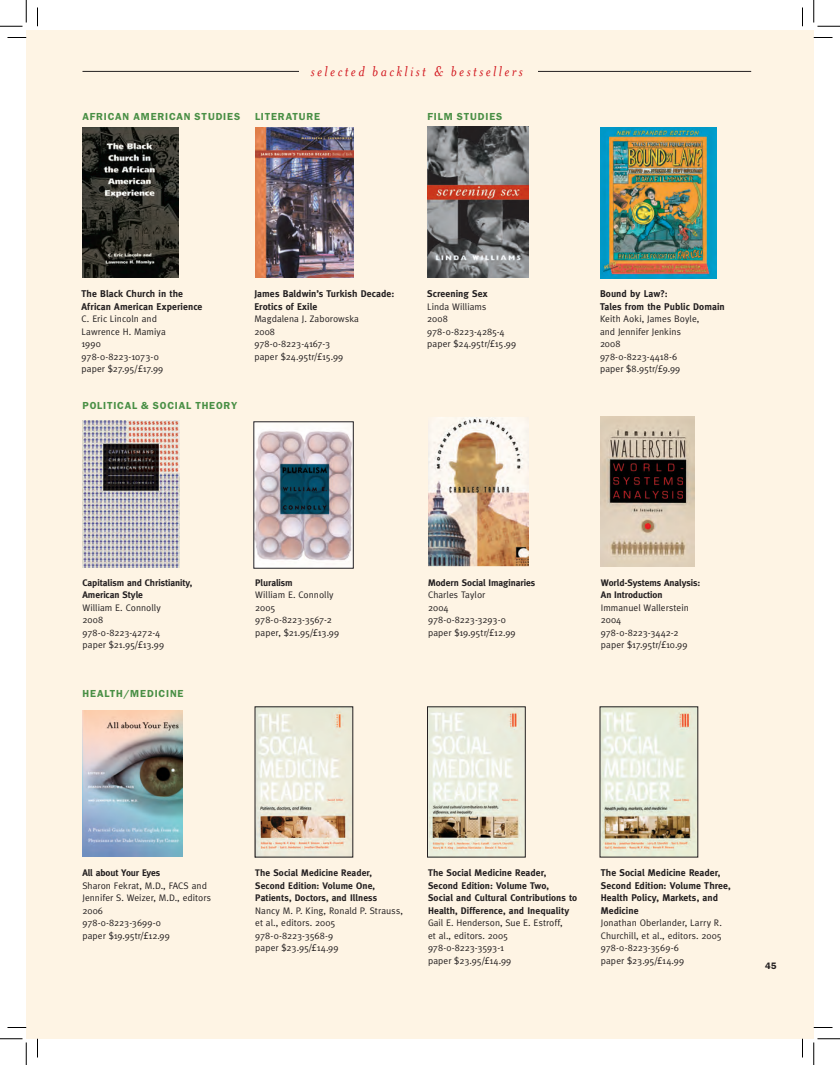
<style>
.page{position:relative;width:840px;height:1065px;background:#fff}
.page>*{position:absolute;margin:0;border:0;box-sizing:border-box;transform-origin:0 0}
.t1{font:italic 16.25px "Mrs Eaves";letter-spacing:.145em;color:#d2161e}
.t2{font:600 10.25px "Franklin Gothic";letter-spacing:.08em;color:#498f45}
.t3{font:700 9.75px/12.5px "Meta";letter-spacing:.01em;color:#231f20}
.t4{font:700 9.62px/12.5px "Meta";letter-spacing:.01em;color:#231f20}
.t5{font:9.5px/12.5px "Meta";letter-spacing:.005em;color:#231f20}
.t6{font:700 9.5px/12.5px "Meta";letter-spacing:.005em;color:#231f20}
.t7{font:600 9.38px "Franklin Gothic";color:#231f20}
</style>
<div class="page">
<div style="left:26px;top:30px;width:12px;height:1009px;background:#fef4e4"></div>
<div style="left:38px;top:30px;width:776px;height:1009px;background:#fef4e4"></div>
<img style="left:428px;top:126px;width:100px;height:151px">
<img style="left:600px;top:128px;width:117px;height:150px">
<img style="left:255px;top:128px;width:99px;height:150px">
<img style="left:82px;top:128px;width:96px;height:150px">
<img style="left:600px;top:416px;width:95px;height:150px">
<img style="left:429px;top:418px;width:99px;height:147px">
<div style="left:427px;top:416px;width:103px;height:151px;border:1px solid #fef4e4"></div>
<img style="left:82px;top:420px;width:98px;height:147px">
<img style="left:256px;top:424px;width:95px;height:142px">
<img style="left:257px;top:709px;width:94px;height:146px">
<img style="left:429px;top:709px;width:94px;height:146px">
<div style="left:427px;top:707px;width:98px;height:150px;border:1px solid #231f20"></div>
<img style="left:602px;top:709px;width:94px;height:146px">
<img style="left:82px;top:711px;width:100px;height:145px">
<hr style="left:82px;top:71px;width:669px;height:1px;background:#231f20">
<div style="left:299px;top:61px;width:239px;height:22px;background:#fef4e4"></div>
<svg style="left:8px;top:37px;width:18px;height:1px"></svg>
<svg style="left:814px;top:37px;width:18px;height:1px"></svg>
<svg style="left:8px;top:1027px;width:18px;height:1px"></svg>
<svg style="left:814px;top:1027px;width:18px;height:1px"></svg>
<svg style="left:37px;top:8px;width:1px;height:18px"></svg>
<svg style="left:37px;top:1039px;width:1px;height:19px"></svg>
<svg style="left:802px;top:8px;width:1px;height:18px"></svg>
<svg style="left:802px;top:1039px;width:1px;height:19px"></svg>
<svg style="left:0;top:0;width:27px;height:27px"></svg>
<svg style="left:0;top:1039px;width:27px;height:26px"></svg>
<svg style="left:814px;top:0;width:26px;height:27px"></svg>
<svg style="left:814px;top:1039px;width:26px;height:26px"></svg>
<p class="t2" style="left:82px;top:110px;width:159px">AFRICAN AMERICAN STUDIES</p>
<h1 class="t1" style="left:311px;top:62px;width:214px">selected backlist &amp; bestsellers</h1>
<p class="t2" style="left:255px;top:110px;width:67px">LITERATURE</p>
<p class="t2" style="left:428px;top:110px;width:76px">FILM STUDIES</p>
<p class="t3" style="left:82px;top:288px;width:122px">The Black Church in the<br>African American Experience</p>
<p class="t5" style="left:82px;top:313px;width:86px">C. Eric Lincoln and<br>Lawrence H. Mamiya<br>1990<br>978-0-8223-1073-0 paper $27.95/£17.99</p>
<p class="t2" style="left:82px;top:399px;width:156px">POLITICAL &amp; SOCIAL THEORY</p>
<p class="t3" style="left:254px;top:288px;width:141px">James Baldwin’s Turkish Decade:<br>Erotics of Exile</p>
<p class="t5" style="left:254px;top:313px;width:106px">Magdalena J. Zaborowska<br>2008<br>978-0-8223-4167-3<br>paper $24.95tr/£15.99</p>
<p class="t3" style="left:427px;top:288px;width:62px">Screening Sex</p>
<p class="t5" style="left:427px;top:300px;width:90px">Linda Williams<br>2008<br>978-0-8223-4285-4 paper $24.95tr/£15.99</p>
<p class="t3" style="left:600px;top:288px;width:126px">Bound by Law?:<br>Tales from the Public Domain</p>
<p class="t5" style="left:600px;top:313px;width:101px">Keith Aoki, James Boyle, and Jennifer Jenkins<br>2008<br>978-0-8223-4418-6 paper $8.95tr/£9.99</p>
<p class="t6" style="left:82px;top:576px;width:111px">Capitalism and Christianity,<br>American Style</p>
<p class="t5" style="left:82px;top:601px;width:83px">William E. Connolly<br>2008<br>978-0-8223-4272-4 paper $21.95/£13.99</p>
<p class="t2" style="left:82px;top:687px;width:103px">HEALTH/MEDICINE</p>
<p class="t6" style="left:255px;top:576px;width:39px">Pluralism</p>
<p class="t5" style="left:255px;top:588px;width:85px">William E. Connolly<br>2005<br>978-0-8223-3567-2 paper, $21.95/£13.99</p>
<p class="t6" style="left:428px;top:576px;width:109px">Modern Social Imaginaries</p>
<p class="t5" style="left:428px;top:588px;width:89px">Charles Taylor<br>2004<br>978-0-8223-3293-0 paper $19.95tr/£12.99</p>
<p class="t6" style="left:601px;top:576px;width:101px">World-Systems Analysis:<br>An Introduction</p>
<p class="t5" style="left:601px;top:601px;width:89px">Immanuel Wallerstein<br>2004<br>978-0-8223-3442-2 paper $17.95tr/£10.99</p>
<p class="t6" style="left:82px;top:867px;width:80px">All about Your Eyes</p>
<p class="t5" style="left:82px;top:879px;width:130px">Sharon Fekrat, M.D., FACS and<br>Jennifer S. Weizer, M.D., editors<br>2006<br>978-0-8223-3699-0<br>paper $19.95tr/£12.99</p>
<p class="t6" style="left:255px;top:867px;width:124px">The Social Medicine Reader,<br>Second Edition: Volume One,<br>Patients, Doctors, and Illness</p>
<p class="t5" style="left:255px;top:904px;width:149px">Nancy M. P. King, Ronald P. Strauss, et al., editors. 2005<br>978-0-8223-3568-9<br>paper $23.95/£14.99</p>
<p class="t4" style="left:428px;top:867px;width:151px">The Social Medicine Reader,<br>Second Edition: Volume Two,<br>Social and Cultural Contributions to<br>Health, Difference, and Inequality</p>
<p class="t5" style="left:428px;top:917px;width:136px">Gail E. Henderson, Sue E. Estroff, et al., editors. 2005<br>978-0-8223-3593-1<br>paper $23.95/£14.99</p>
<p class="t3" style="left:601px;top:867px;width:132px">The Social Medicine Reader,<br>Second Edition: Volume Three,<br>Health Policy, Markets, and<br>Medicine</p>
<p class="t5" style="left:601px;top:917px;width:123px">Jonathan Oberlander, Larry R.<br>Churchill, et al., editors. 2005<br>978-0-8223-3569-6<br>paper $23.95/£14.99</p>
<p class="t7" style="left:765px;top:960px;width:13px">45</p>
</div>
